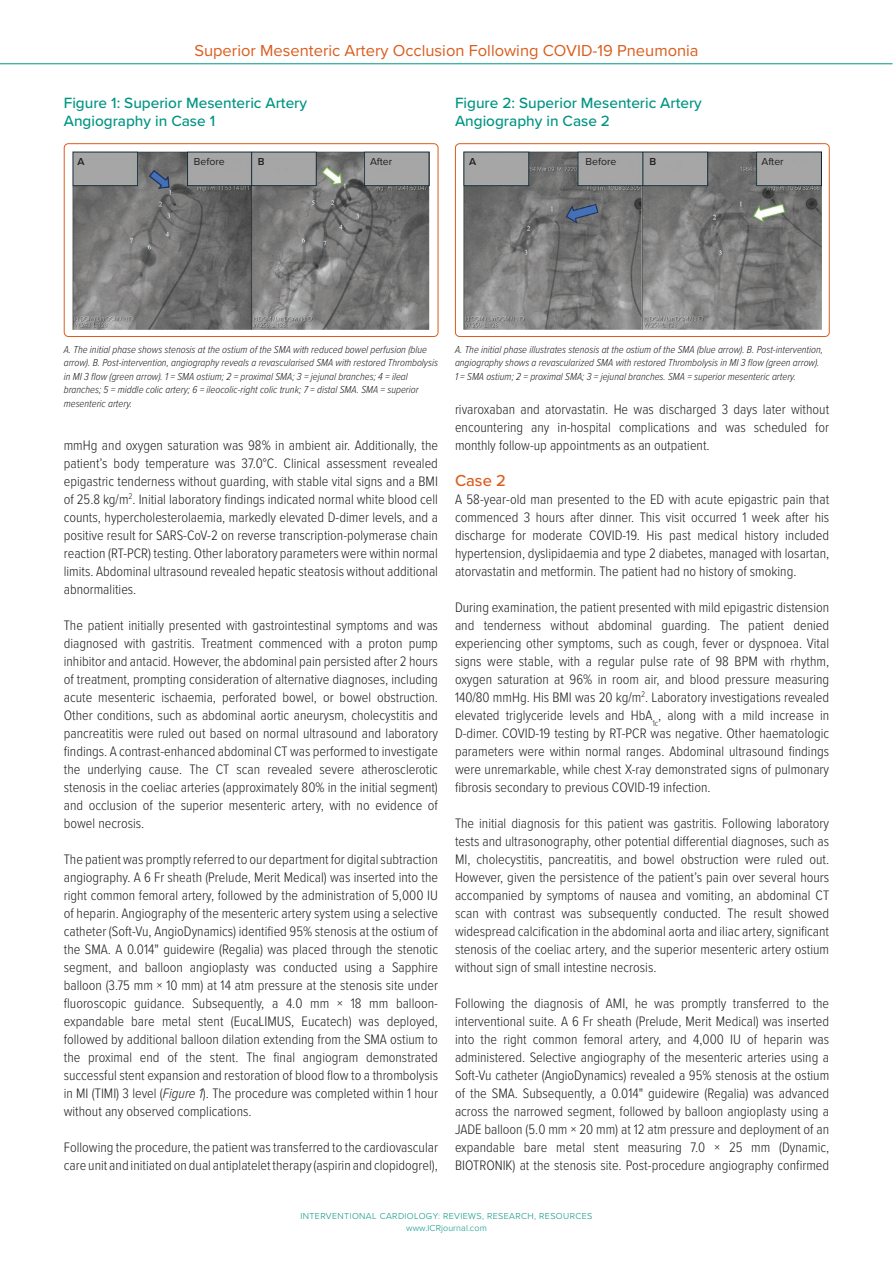
<style>
.page{position:relative;width:893px;height:1263px;background:#fff}
.page>*{position:absolute;margin:0;border:0;box-sizing:border-box;transform-origin:0 0}
.t1{font:16.5px "Proxima Nova";color:#db5c1c}
._09b_HEADING_B{font:500 16.5px "Proxima Nova";color:#db5c1c}
._11_FIG-TABLE_HEADING{font:500 15.3px/18px "Proxima Nova";color:#009483}
._10_BODY_TEXT{font:300 14.25px/18px "Proxima Nova Cond";color:#231f20;text-align:justify}
._11a_CAPTION_FIG-TABLE{font:italic 300 10.5px/13.5px "Proxima Nova Cond";color:#231f20}
.t2{font:10.5px "Proxima Nova";color:#231f20}
.t3{font:600 10.5px "Proxima Nova";color:#231f20}
.t4{font:300 9px/12.8px "Proxima Nova";letter-spacing:.04em;color:#009483;text-align:center}
.s1{font-style:italic}
</style>
<div class="page">
<hr style="left:0;top:64px;width:892px;height:1px;background:#009483">
<img style="left:73px;top:151px;width:357px;height:178px">
<div style="left:64px;top:143px;width:374px;height:194px;border:1px solid #db5c1c;border-radius:4px"></div>
<img style="left:464px;top:151px;width:357px;height:178px">
<div style="left:455px;top:143px;width:375px;height:194px;border:1px solid #db5c1c;border-radius:4px"></div>
<p class="t1" style="left:194px;top:38px;width:506px">Superior Mesenteric Artery Occlusion Following COVID-19 Pneumonia</p>
<p class="_11_FIG-TABLE_HEADING" style="left:64px;top:93px;width:245px">Figure 1: Superior Mesenteric Artery<br>Angiography in Case 1</p>
<p class="_11_FIG-TABLE_HEADING" style="left:455px;top:93px;width:248px">Figure 2: Superior Mesenteric Artery<br>Angiography in Case 2</p>
<p class="t3" style="left:78px;top:157px;width:9px">A</p>
<p class="t2" style="left:194px;top:157px;width:32px">Before</p>
<p class="t3" style="left:258px;top:157px;width:8px">B</p>
<p class="t2" style="left:370px;top:157px;width:24px">After</p>
<p class="t3" style="left:469px;top:157px;width:9px">A</p>
<p class="t2" style="left:585px;top:157px;width:32px">Before</p>
<p class="t3" style="left:649px;top:157px;width:8px">B</p>
<p class="t2" style="left:761px;top:157px;width:24px">After</p>
<p class="_11a_CAPTION_FIG-TABLE" style="left:64px;top:342px;width:376px">A. The initial phase shows stenosis at the ostium of the SMA with reduced bowel perfusion (blue arrow). B. Post-intervention, angiography reveals a revascularised SMA with restored Thrombolysis in MI 3 flow (green arrow). 1 = SMA ostium; 2 = proximal SMA; 3 = jejunal branches; 4 = ileal branches; 5 = middle colic artery; 6 = ileocolic-right colic trunk; 7 = distal SMA. SMA = superior mesenteric artery.</p>
<p class="_11a_CAPTION_FIG-TABLE" style="left:455px;top:342px;width:370px">A. The initial phase illustrates stenosis at the ostium of the SMA (blue arrow). B. Post-intervention, angiography shows a revascularized SMA with restored Thrombolysis in MI 3 flow (green arrow).<br>1 = SMA ostium; 2 = proximal SMA; 3 = jejunal branches. SMA = superior mesenteric artery.</p>
<p class="_10_BODY_TEXT" style="left:455px;top:400px;width:376px">rivaroxaban and atorvastatin. He was discharged 3 days later without encountering any in-hospital complications and was scheduled for monthly follow-up appointments as an outpatient.</p>
<p class="_09b_HEADING_B" style="left:455px;top:468px;width:52px">Case 2</p>
<p class="_10_BODY_TEXT" style="left:455px;top:490px;width:376px">A 58-year-old man presented to the ED with acute epigastric pain that commenced 3 hours after dinner. This visit occurred 1 week after his discharge for moderate COVID-19. His past medical history included hypertension, dyslipidaemia and type 2 diabetes, managed with losartan, atorvastatin and metformin. The patient had no history of smoking.</p>
<p class="_10_BODY_TEXT" style="left:455px;top:598px;width:376px">During examination, the patient presented with mild epigastric distension and tenderness without abdominal guarding. The patient denied experiencing other symptoms, such as cough, fever or dyspnoea. Vital signs were stable, with a regular pulse rate of 98 BPM with rhythm, oxygen saturation at 96% in room air, and blood pressure measuring 140/80 mmHg. His BMI was 20 kg/m<sup>2</sup>. Laboratory investigations revealed elevated triglyceride levels and HbA<sub>1c</sub>, along with a mild increase in D-dimer. COVID-19 testing by RT-PCR was negative. Other haematologic parameters were within normal ranges. Abdominal ultrasound findings were unremarkable, while chest X-ray demonstrated signs of pulmonary fibrosis secondary to previous COVID-19 infection.</p>
<p class="_10_BODY_TEXT" style="left:455px;top:814px;width:376px">The initial diagnosis for this patient was gastritis. Following laboratory tests and ultrasonography, other potential differential diagnoses, such as MI, cholecystitis, pancreatitis, and bowel obstruction were ruled out.<br>However, given the persistence of the patient’s pain over several hours accompanied by symptoms of nausea and vomiting, an abdominal CT scan with contrast was subsequently conducted. The result showed widespread calcification in the abdominal aorta and iliac artery, significant stenosis of the coeliac artery, and the superior mesenteric artery ostium without sign of small intestine necrosis.</p>
<p class="_10_BODY_TEXT" style="left:455px;top:994px;width:376px">Following the diagnosis of AMI, he was promptly transferred to the interventional suite. A 6 Fr sheath (Prelude, Merit Medical) was inserted into the right common femoral artery, and 4,000 IU of heparin was administered. Selective angiography of the mesenteric arteries using a Soft-Vu catheter (AngioDynamics) revealed a 95% stenosis at the ostium of the SMA. Subsequently, a 0.014" guidewire (Regalia) was advanced across the narrowed segment, followed by balloon angioplasty using a JADE balloon (5.0 mm × 20 mm) at 12 atm pressure and deployment of an expandable bare metal stent measuring 7.0 × 25 mm (Dynamic, BIOTRONIK) at the stenosis site. Post-procedure angiography confirmed</p>
<p class="_10_BODY_TEXT" style="left:64px;top:436px;width:376px">mmHg and oxygen saturation was 98% in ambient air. Additionally, the patient’s body temperature was 37.0°C. Clinical assessment revealed epigastric tenderness without guarding, with stable vital signs and a BMI of 25.8 kg/m<sup>2</sup>. Initial laboratory findings indicated normal white blood cell counts, hypercholesterolaemia, markedly elevated D-dimer levels, and a positive result for SARS-CoV-2 on reverse transcription-polymerase chain reaction (RT-PCR) testing. Other laboratory parameters were within normal limits. Abdominal ultrasound revealed hepatic steatosis without additional abnormalities.</p>
<p class="_10_BODY_TEXT" style="left:64px;top:616px;width:376px">The patient initially presented with gastrointestinal symptoms and was diagnosed with gastritis. Treatment commenced with a proton pump inhibitor and antacid. However, the abdominal pain persisted after 2 hours of treatment, prompting consideration of alternative diagnoses, including acute mesenteric ischaemia, perforated bowel, or bowel obstruction.<br>Other conditions, such as abdominal aortic aneurysm, cholecystitis and pancreatitis were ruled out based on normal ultrasound and laboratory findings. A contrast-enhanced abdominal CT was performed to investigate the underlying cause. The CT scan revealed severe atherosclerotic stenosis in the coeliac arteries (approximately 80% in the initial segment) and occlusion of the superior mesenteric artery, with no evidence of bowel necrosis.</p>
<p class="_10_BODY_TEXT" style="left:64px;top:850px;width:376px">The patient was promptly referred to our department for digital subtraction angiography. A 6 Fr sheath (Prelude, Merit Medical) was inserted into the right common femoral artery, followed by the administration of 5,000 IU of heparin. Angiography of the mesenteric artery system using a selective catheter (Soft-Vu, AngioDynamics) identified 95% stenosis at the ostium of the SMA. A 0.014" guidewire (Regalia) was placed through the stenotic segment, and balloon angioplasty was conducted using a Sapphire balloon (3.75 mm × 10 mm) at 14 atm pressure at the stenosis site under fluoroscopic guidance. Subsequently, a 4.0 mm × 18 mm balloon&shy;expandable bare metal stent (EucaLIMUS, Eucatech) was deployed, followed by additional balloon dilation extending from the SMA ostium to the proximal end of the stent. The final angiogram demonstrated successful stent expansion and restoration of blood flow to a thrombolysis in MI (TIMI) 3 level (<span class="s1">Figure 1</span>). The procedure was completed within 1 hour without any observed complications.</p>
<p class="_10_BODY_TEXT" style="left:64px;top:1138px;width:376px">Following the procedure, the patient was transferred to the cardiovascular care unit and initiated on dual antiplatelet therapy (aspirin and clopidogrel),</p>
<p class="t4" style="left:300px;top:1209px;width:294px">INTERVENTIONAL CARDIOLOGY: REVIEWS, RESEARCH, RESOURCES www.ICRjournal.com</p>
</div>
